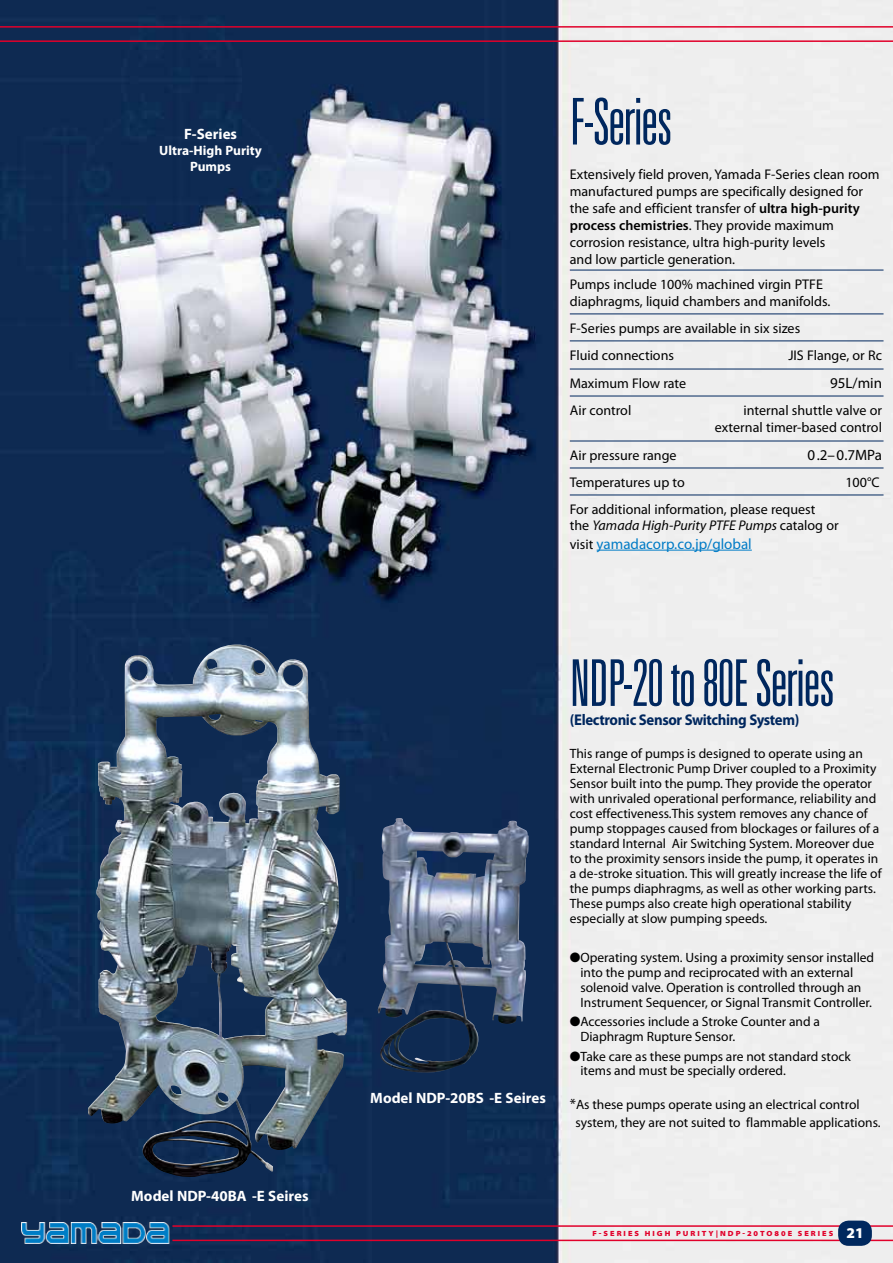
<style>
.page{position:relative;width:893px;height:1263px;background:#fff}
.page>*{position:absolute;margin:0;border:0;box-sizing:border-box;transform-origin:0 0}
.t1{font:300 ultra-condensed 64.5px "Univers LT Std";letter-spacing:-.025em;color:#00275e;scale:.95 1}
.t2{font:700 15.6px "Myriad Pro";letter-spacing:-.025em;color:#00275e;scale:.95 1}
.t3{font:700 15px "Myriad Pro";color:#fff}
.t4{font:15px "Myriad Pro";color:#007bc6}
.t5{font:15px "Myriad Pro";color:#000}
.t6{font:14.1px/16.8px "Myriad Pro";color:#000}
.t7{font:13.5px/15px "Myriad Pro";color:#000}
.t8{font:700 13.5px/16.2px "Myriad Pro";color:#fff;text-align:center}
.t9{font:900 semi-expanded 7.5px "Myriad Pro";letter-spacing:.27em;color:#e1002a}
.s1{font-weight:600}
.s2{font-style:italic}
.s3{font-size:14.1px;color:#000}
.s4{font-size:15px}
.s5{font-stretch:normal;font-size:15px;color:#fff}
</style>
<div class="page">
<img style="left:0;top:0;width:893px;height:1263px">
<img style="left:88px;top:645px;width:144px;height:479px">
<img style="left:378px;top:818px;width:119px;height:255px">
<hr style="left:570px;top:270px;width:313px;height:1px;background:#00275e">
<hr style="left:570px;top:314px;width:313px;height:1px;background:#00275e">
<hr style="left:570px;top:341px;width:313px;height:1px;background:#00275e">
<hr style="left:570px;top:369px;width:313px;height:1px;background:#00275e">
<hr style="left:570px;top:396px;width:313px;height:1px;background:#00275e">
<hr style="left:570px;top:441px;width:313px;height:1px;background:#00275e">
<hr style="left:570px;top:468px;width:313px;height:1px;background:#00275e">
<hr style="left:570px;top:495px;width:313px;height:1px;background:#00275e">
<hr style="left:597px;top:550px;width:155px;height:1px;background:#007bc6">
<hr style="left:0;top:26px;width:893px;height:2px;background:#e1002a">
<hr style="left:0;top:40px;width:893px;height:2px;background:#e1002a">
<img style="left:21px;top:1223px;width:153px;height:20px">
<hr style="left:172px;top:1225px;width:721px;height:2px;background:#e1002a">
<hr style="left:172px;top:1239px;width:721px;height:2px;background:#e1002a">
<div style="left:838px;top:1220px;width:34px;height:26px;background:#00285e;border-radius:10px"></div>
<p class="t3" style="left:184px;top:124px;width:55px">F-Series</p>
<p class="t8" style="left:159px;top:142px;width:104px">Ultra-High Purity<br>Pumps</p>
<p class="t3" style="left:131px;top:1186px;width:179px">Model NDP-40BA -E Seires</p>
<h1 class="t1" style="left:570px;top:88px;width:110px">F-Series</h1>
<p class="t6" style="left:570px;top:166px;width:311px">Extensively field proven, Yamada F-Series clean room manufactured pumps are specifically designed for the safe and efficient transfer of <span class="s1">ultra high-purity process chemistries</span>. They provide maximum corrosion resistance, ultra high-purity levels<br>and low particle generation.</p>
<p class="t6" style="left:570px;top:275px;width:262px">Pumps include 100% machined virgin PTFE diaphragms, liquid chambers and manifolds.</p>
<p class="t6" style="left:570px;top:314px;width:232px;line-height:27px">F-Series pumps are available in six sizes<br>Fluid connections</p>
<p class="t6" style="left:788px;top:346px;width:95px">JIS Flange, or Rc</p>
<p class="t6" style="left:570px;top:374px;width:118px">Maximum Flow rate</p>
<p class="t5" style="left:830px;top:373px;width:53px">95L/min</p>
<p class="t6" style="left:570px;top:401px;width:63px">Air control</p>
<p class="t6" style="left:715px;top:401px;width:169px;text-align:right">internal shuttle valve or external timer-based control</p>
<p class="t6" style="left:570px;top:446px;width:108px">Air pressure range</p>
<p class="t5" style="left:808px;top:445px;width:76px">0.2–0.7MPa</p>
<p class="t6" style="left:570px;top:473px;width:117px">Temperatures up to</p>
<p class="t6" style="left:845px;top:473px;width:36px">100°C</p>
<p class="t6" style="left:570px;top:500px;width:270px">For additional information, please request<br>the <span class="s2">Yamada High-Purity PTFE Pumps</span> catalog or</p>
<p class="t4" style="left:570px;top:534px;width:184px"><span class="s3">visit</span> yamadacorp.co.jp/global</p>
<p class="t3" style="left:370px;top:1088px;width:177px">Model NDP-20BS -E Seires</p>
<h1 class="t1" style="left:570px;top:649px;width:281px">NDP-20 to 80E Series</h1>
<p class="t2" style="left:570px;top:709px;width:243px">(Electronic Sensor Switching System)</p>
<p class="t7" style="left:570px;top:746px;width:313px">This range of pumps is designed to operate using an External Electronic Pump Driver coupled to a Proximity Sensor built into the pump. They provide the operator with unrivaled operational performance, reliability and cost effectiveness.This system removes any chance of pump stoppages caused from blockages or failures of a standard Internal Air Switching System. Moreover due to the proximity sensors inside the pump, it operates in a de-stroke situation. This will greatly increase the life of the pumps diaphragms, as well as other working parts.<br>These pumps also create high operational stability especially at slow pumping speeds.</p>
<p class="t7" style="left:580px;top:950px;width:295px;text-indent:-11px">●Operating system. Using a proximity sensor installed into the pump and reciprocated with an external solenoid valve. Operation is controlled through an Instrument Sequencer, or Signal Transmit Controller.</p>
<p class="t7" style="left:580px;top:1014px;width:241px;line-height:14.4px;text-indent:-11px">●Accessories include a Stroke Counter and a<br>Diaphragm Rupture Sensor.</p>
<p class="t7" style="left:580px;top:1049px;width:272px;line-height:14.4px;text-indent:-11px">●Take care as these pumps are not standard stock items and must be specially ordered.</p>
<p class="t7" style="left:575px;top:1095px;width:307px;line-height:18px;text-indent:-6px"><span class="s4">*</span>As these pumps operate using an electrical control system, they are not suited to flammable applications.</p>
<p class="t9" style="left:592px;top:1229px;width:273px">F-SERIES HIGH PURITY|N DP-20TO80E SERIES <span class="s5">21</span></p>
</div>
